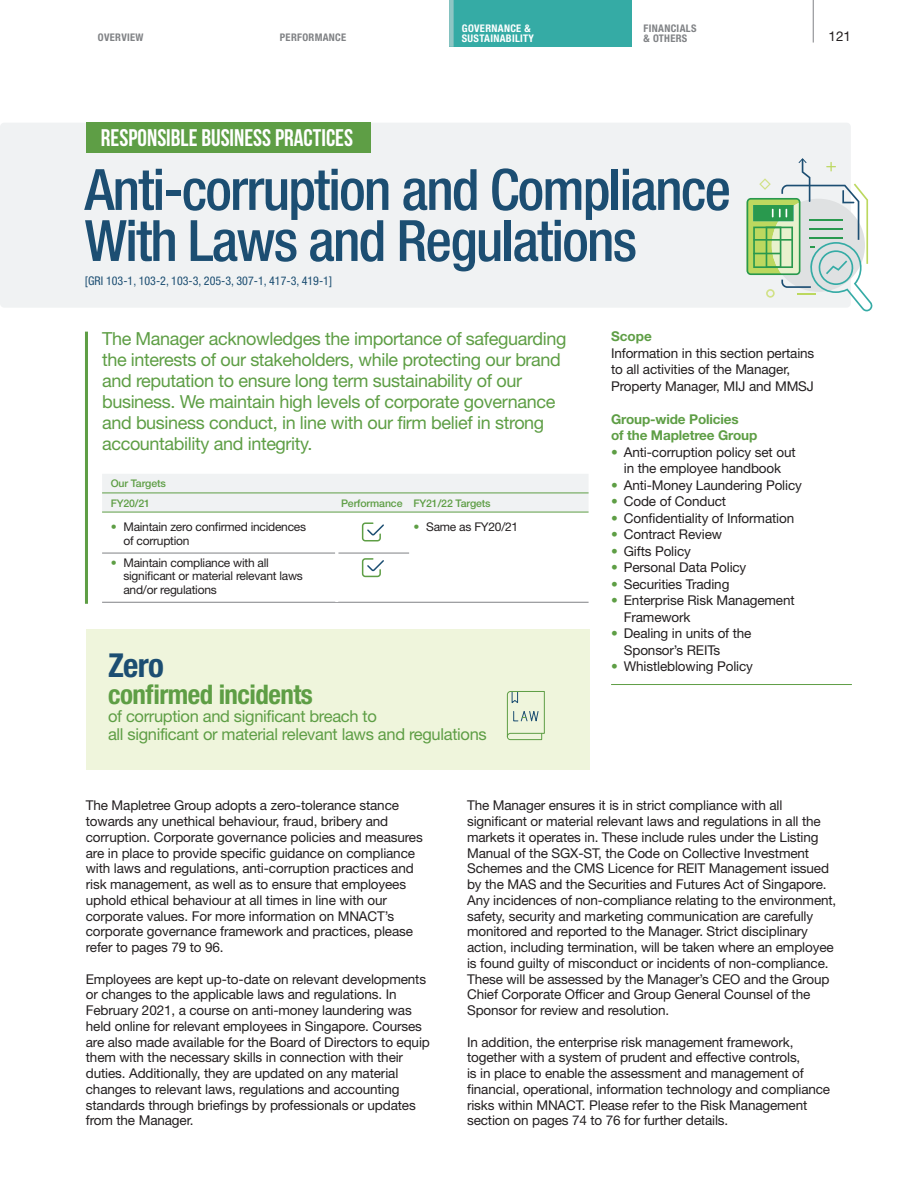
<style>
.page{position:relative;width:915px;height:1191px;background:#fff}
.page>*{position:absolute;margin:0;border:0;box-sizing:border-box;transform-origin:0 0}
.t1{font:500 condensed 57px/51px "Helvetica Neue LT Std";letter-spacing:-.03em;color:#1c4e72}
.t2{font:700 condensed 33px "Helvetica Neue LT Std";color:#1c4e72}
.t3{font:700 condensed 27px "Helvetica Neue LT Std";letter-spacing:-.02em;color:#5e9e45}
.t4{font:700 24px "Bebas Neue";color:#fff}
.t5{font:18px/21px "Helvetica Neue LT Std";letter-spacing:-.02em;color:#5e9e45}
.t6{font:16.5px/18px "Helvetica Neue LT Std";letter-spacing:-.02em;color:#5e9e45}
.t7{font:13.5px/15.8px "Helvetica Neue LT Std";letter-spacing:-.01em;color:#231f20}
.t8{font:700 13.5px/16.5px "Helvetica Neue LT Std";letter-spacing:-.01em;color:#5e9e45}
.t9{font:12px/13.5px "Helvetica Neue LT Std";letter-spacing:-.02em;color:#231f20}
.t10{font:condensed 12px "Helvetica Neue LT Std";color:#1c4e72}
.t11{font:500 10.5px/20.2px "Helvetica Neue LT Std";letter-spacing:-.01em;color:#5e9e45}
.t12{font:700 condensed 10.5px/9.8px "Helvetica Neue LT Std";letter-spacing:.03em;color:#808285}
.t13{font:700 condensed 10.5px/9.8px "Helvetica Neue LT Std";letter-spacing:.03em;color:#fff}
.s1{color:#5e9e45}
</style>
<div class="page">
<hr style="left:85px;top:331px;width:3px;height:273px;background:#5e9e45">
<hr style="left:611px;top:684px;width:240px;height:1px;background:#5e9e45">
<div style="left:102px;top:474px;width:486px;height:37px;background:#f0f2f3"></div>
<hr style="left:102px;top:492px;width:486px;height:1px;background:#5e9e45">
<hr style="left:102px;top:511px;width:486px;height:1px;background:#5e9e45">
<hr style="left:102px;top:553px;width:233px;height:1px;background:#808285">
<hr style="left:338px;top:553px;width:71px;height:1px;background:#808285">
<hr style="left:102px;top:602px;width:486px;height:1px;background:#808285">
<svg style="left:361px;top:522px;width:23px;height:20px"></svg>
<svg style="left:361px;top:558px;width:23px;height:20px"></svg>
<div style="left:0;top:123px;width:850px;height:185px;background:#f0f2f3;border-radius:4px"></div>
<svg style="left:746px;top:158px;width:126px;height:153px"></svg>
<div style="left:86px;top:123px;width:284px;height:30px;background:#5e9e45"></div>
<div style="left:86px;top:629px;width:503px;height:140px;background:#eff5dc"></div>
<svg style="left:506px;top:691px;width:39px;height:49px"></svg>
<div style="left:449px;top:0;width:182px;height:47px;background:#35aba5"></div>
<hr style="left:812px;top:0;width:1px;height:43px;background:#808285">
<hr style="left:449px;top:0;width:4px;height:47px;background:#8fc6c4">
<p class="t13" style="left:461px;top:24px;width:74px">GOVERNANCE &amp;<br>SUSTAINABILITY</p>
<p class="t12" style="left:643px;top:24px;width:54px">FINANCIALS &amp; OTHERS</p>
<p class="t12" style="left:98px;top:34px;width:47px">OVERVIEW</p>
<p class="t12" style="left:280px;top:34px;width:68px">PERFORMANCE</p>
<p class="t7" style="left:828px;top:30px;width:24px">121</p>
<h3 class="t4" style="left:101px;top:124px;width:253px">RESPONSIBLE BUSINESS PRACTICES</h3>
<h1 class="t1" style="left:85px;top:171px;width:647px">Anti-corruption and Compliance<br>With Laws and Regulations</h1>
<p class="t10" style="left:85px;top:276px;width:248px">[GRI 103-1, 103-2, 103-3, 205-3, 307-1, 417-3, 419-1]</p>
<p class="t5" style="left:102px;top:330px;width:465px">The Manager acknowledges the importance of safeguarding the interests of our stakeholders, while protecting our brand and reputation to ensure long term sustainability of our business. We maintain high levels of corporate governance and business conduct, in line with our firm belief in strong accountability and integrity.</p>
<p class="t8" style="left:611px;top:330px;width:42px">Scope</p>
<p class="t7" style="left:611px;top:346px;width:205px;line-height:16.5px">Information in this section pertains to all activities of the Manager,<br>Property Manager, MIJ and MMSJ</p>
<p class="t8" style="left:611px;top:412px;width:148px">Group-wide Policies<br>of the Mapletree Group</p>
<p class="t7" style="left:611px;top:445px;width:186px;line-height:16.5px;text-align:center"><span class="s1">•</span> Anti-corruption policy set out in the employee handbook</p>
<p class="t7" style="left:611px;top:479px;width:192px"><span class="s1">•</span> Anti-Money Laundering Policy</p>
<p class="t7" style="left:611px;top:495px;width:116px"><span class="s1">•</span> Code of Conduct</p>
<p class="t7" style="left:611px;top:512px;width:184px"><span class="s1">•</span> Confidentiality of Information</p>
<p class="t7" style="left:611px;top:528px;width:112px"><span class="s1">•</span> Contract Review</p>
<p class="t7" style="left:611px;top:545px;width:81px"><span class="s1">•</span> Gifts Policy</p>
<p class="t7" style="left:611px;top:561px;width:137px"><span class="s1">•</span> Personal Data Policy</p>
<p class="t7" style="left:611px;top:578px;width:120px"><span class="s1">•</span> Securities Trading</p>
<p class="t7" style="left:623px;top:594px;width:172px;line-height:16.5px;text-indent:-13px"><span class="s1">•</span> Enterprise Risk Management<br>Framework</p>
<p class="t7" style="left:623px;top:627px;width:129px;line-height:16.5px;text-indent:-13px"><span class="s1">•</span> Dealing in units of the<br>Sponsor’s REITs</p>
<p class="t7" style="left:611px;top:660px;width:143px"><span class="s1">•</span> Whistleblowing Policy</p>
<p class="t11" style="left:111px;top:474px;width:57px">Our Targets<br>FY20/21</p>
<p class="t11" style="left:341px;top:494px;width:151px">Performance FY21/22 Targets</p>
<p class="t9" style="left:123px;top:521px;width:184px;text-indent:-13px"><span class="s1">•</span> Maintain zero confirmed incidences of corruption</p>
<p class="t9" style="left:413px;top:521px;width:106px"><span class="s1">•</span> Same as FY20/21</p>
<p class="t9" style="left:123px;top:557px;width:181px;text-indent:-13px"><span class="s1">•</span> Maintain compliance with all significant or material relevant laws and/or regulations</p>
<h2 class="t2" style="left:108px;top:654px;width:58px">Zero</h2>
<h3 class="t3" style="left:108px;top:685px;width:206px">confirmed incidents</h3>
<p class="t6" style="left:108px;top:709px;width:380px">of corruption and significant breach to<br>all significant or material relevant laws and regulations</p>
<p class="t7" style="left:86px;top:799px;width:338px">The Mapletree Group adopts a zero-tolerance stance towards any unethical behaviour, fraud, bribery and corruption. Corporate governance policies and measures are in place to provide specific guidance on compliance with laws and regulations, anti-corruption practices and risk management, as well as to ensure that employees uphold ethical behaviour at all times in line with our corporate values. For more information on MNACT’s corporate governance framework and practices, please refer to pages 79 to 96.</p>
<p class="t7" style="left:86px;top:972px;width:345px">Employees are kept up-to-date on relevant developments or changes to the applicable laws and regulations. In February 2021, a course on anti-money laundering was held online for relevant employees in Singapore. Courses are also made available for the Board of Directors to equip them with the necessary skills in connection with their duties. Additionally, they are updated on any material changes to relevant laws, regulations and accounting standards through briefings by professionals or updates from the Manager.</p>
<p class="t7" style="left:467px;top:799px;width:371px">The Manager ensures it is in strict compliance with all significant or material relevant laws and regulations in all the markets it operates in. These include rules under the Listing Manual of the SGX-ST, the Code on Collective Investment Schemes and the CMS Licence for REIT Management issued by the MAS and the Securities and Futures Act of Singapore.<br>Any incidences of non-compliance relating to the environment, safety, security and marketing communication are carefully monitored and reported to the Manager. Strict disciplinary action, including termination, will be taken where an employee is found guilty of misconduct or incidents of non-compliance.<br>These will be assessed by the Manager’s CEO and the Group Chief Corporate Officer and Group General Counsel of the Sponsor for review and resolution.</p>
<p class="t7" style="left:467px;top:1035px;width:364px">In addition, the enterprise risk management framework, together with a system of prudent and effective controls,<br>is in place to enable the assessment and management of financial, operational, information technology and compliance risks within MNACT. Please refer to the Risk Management section on pages 74 to 76 for further details.</p>
</div>
